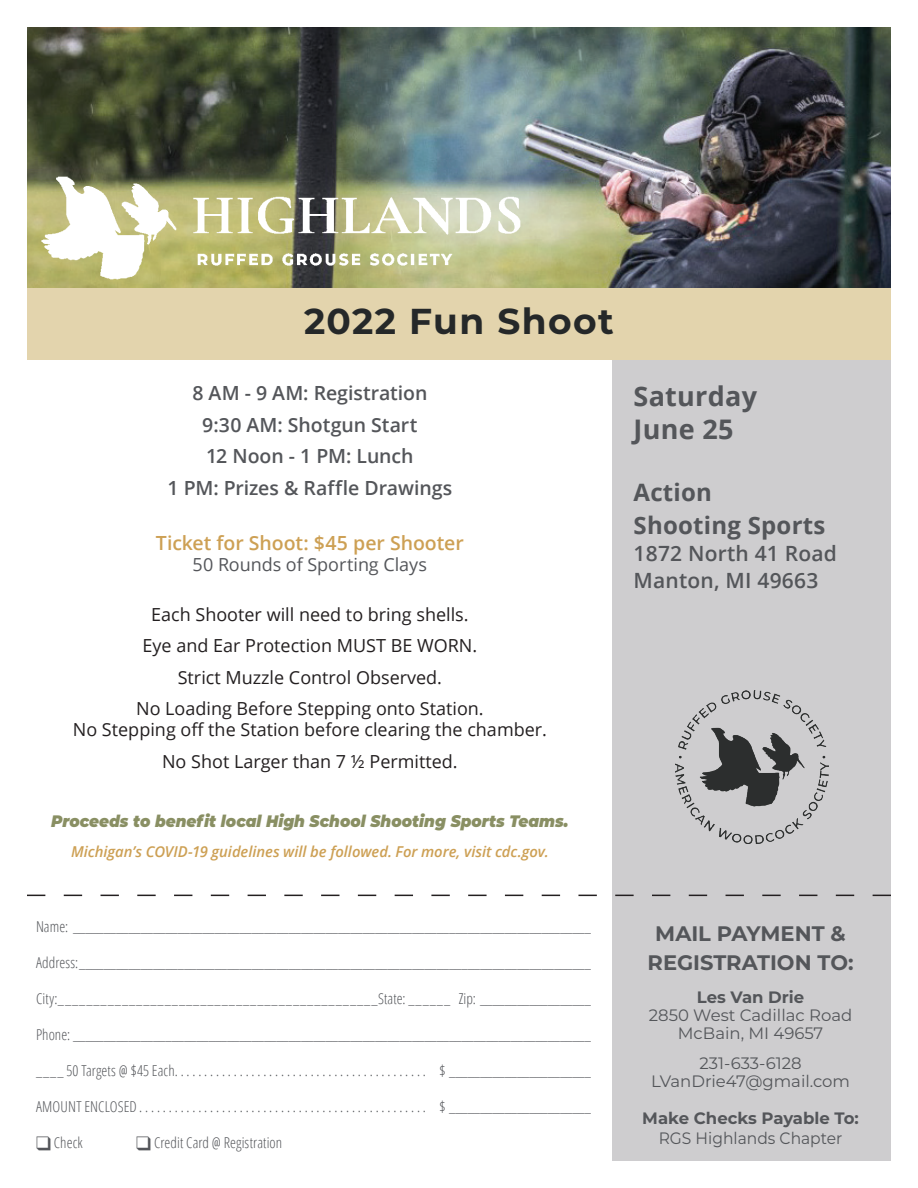
<style>
.page{position:relative;width:918px;height:1188px;background:#fff}
.page>*{position:absolute;margin:0;border:0;box-sizing:border-box;transform-origin:0 0}
.t1{font:700 36px "Montserrat";letter-spacing:.04em;color:#252829}
.t2{font:700 27px/32.4px "Open Sans";letter-spacing:.01em;color:#54565a}
.t3{font:700 24px/33px "Open Sans";letter-spacing:.01em;color:#54565a}
.t4{font:600 21px/27px "Open Sans";letter-spacing:.01em;color:#54565a}
.t5{font:700 21px/28.5px "Montserrat";color:#54565a;text-align:center}
.t6{font:600 19.5px/31.5px "Open Sans";letter-spacing:-.005em;color:#54565a;text-align:center}
.t7{font:600 19.5px "Open Sans";letter-spacing:-.005em;color:#cda054}
.t8{font:18px/31.5px "Open Sans";color:#231f20;text-align:center}
.t9{font:18px "Open Sans";letter-spacing:-.005em;color:#54565a}
.t10{font:16.5px/18px "Montserrat";color:#54565a;text-align:center}
.t11{font:italic 900 16.5px "Montserrat";color:#898f63;scale:.93 1}
.t12{font:700 16.5px "Montserrat";color:#54565a}
.t13{font:16.5px "Montserrat";color:#54565a;scale:.94 1}
.t14{font:300 15px "Open Sans Condensed";letter-spacing:.005em;color:#54565a}
.t15{font:italic 600 15px "Open Sans";letter-spacing:-.005em;color:#cda054}
</style>
<div class="page">
<div style="left:612px;top:358px;width:279px;height:803px;background:#cecdcf"></div>
<img style="left:28px;top:27px;width:862px;height:261px">
<div style="left:27px;top:288px;width:864px;height:72px;background:#e3d4ad"></div>
<svg style="left:27px;top:895px;width:864px;height:1px"></svg>
<img style="left:675px;top:690px;width:154px;height:154px">
<img style="left:27px;top:158px;width:506px;height:130px">
<h1 class="t1" style="left:304px;top:295px;width:311px">2022 Fun Shoot</h1>
<h3 class="t6" style="left:168px;top:377px;width:286px">8 AM - 9 AM: Registration<br>9:30 AM: Shotgun Start<br>12 Noon - 1 PM: Lunch<br>1 PM: Prizes &amp; Raffle Drawings</h3>
<h3 class="t7" style="left:156px;top:530px;width:310px">Ticket for Shoot: $45 per Shooter</h3>
<p class="t9" style="left:193px;top:553px;width:236px">50 Rounds of Sporting Clays</p>
<p class="t8" style="left:136px;top:598px;width:349px">Each Shooter will need to bring shells.<br>Eye and Ear Protection MUST BE WORN.<br>Strict Muzzle Control Observed.<br>No Loading Before Stepping onto Station.</p>
<p class="t8" style="left:73px;top:714px;width:476px">No Stepping off the Station before clearing the chamber.<br>No Shot Larger than 7 ½ Permitted.</p>
<p class="t11" style="left:51px;top:809px;width:558px">Proceeds to benefit local High School Shooting Sports Teams.</p>
<p class="t15" style="left:71px;top:841px;width:479px">Michigan’s COVID-19 guidelines will be followed. For more, visit cdc.gov.</p>
<h2 class="t2" style="left:634px;top:379px;width:125px">Saturday<br>June 25</h2>
<h3 class="t3" style="left:634px;top:475px;width:193px">Action<br>Shooting Sports</h3>
<h3 class="t4" style="left:634px;top:539px;width:205px">1872 North 41 Road<br>Manton, MI 49663</h3>
<p class="t14" style="left:36px;top:917px;width:556px">Name: ____________________________________________________________________________________</p>
<p class="t14" style="left:36px;top:953px;width:556px">Address:___________________________________________________________________________________</p>
<p class="t14" style="left:36px;top:989px;width:556px">City:_____________________________________________State: ______ Zip: __________________</p>
<p class="t14" style="left:36px;top:1025px;width:556px">Phone: ____________________________________________________________________________________</p>
<p class="t14" style="left:36px;top:1061px;width:556px">____ 50 Targets @ $45 Each . . . . . . . . . . . . . . . . . . . . . . . . . . . . . . . . . . . . . . . . . . . $ _______________________</p>
<p class="t14" style="left:36px;top:1097px;width:556px">AMOUNT ENCLOSED . . . . . . . . . . . . . . . . . . . . . . . . . . . . . . . . . . . . . . . . . . . . . . . . . $ _______________________</p>
<p class="t14" style="left:36px;top:1133px;width:48px">❑ Check</p>
<p class="t14" style="left:136px;top:1133px;width:147px">❑ Credit Card @ Registration</p>
<h3 class="t5" style="left:648px;top:918px;width:208px">MAIL PAYMENT &amp;<br>REGISTRATION TO:</h3>
<p class="t12" style="left:697px;top:985px;width:109px">Les Van Drie</p>
<p class="t10" style="left:649px;top:1005px;width:205px">2850 West Cadillac Road<br>McBain, MI 49657</p>
<p class="t10" style="left:651px;top:1053px;width:201px">231-633-6128<br>LVanDrie47@gmail.com</p>
<p class="t12" style="left:642px;top:1107px;width:218px">Make Checks Payable To:</p>
<p class="t13" style="left:659px;top:1127px;width:197px">RGS Highlands Chapter</p>
</div>
